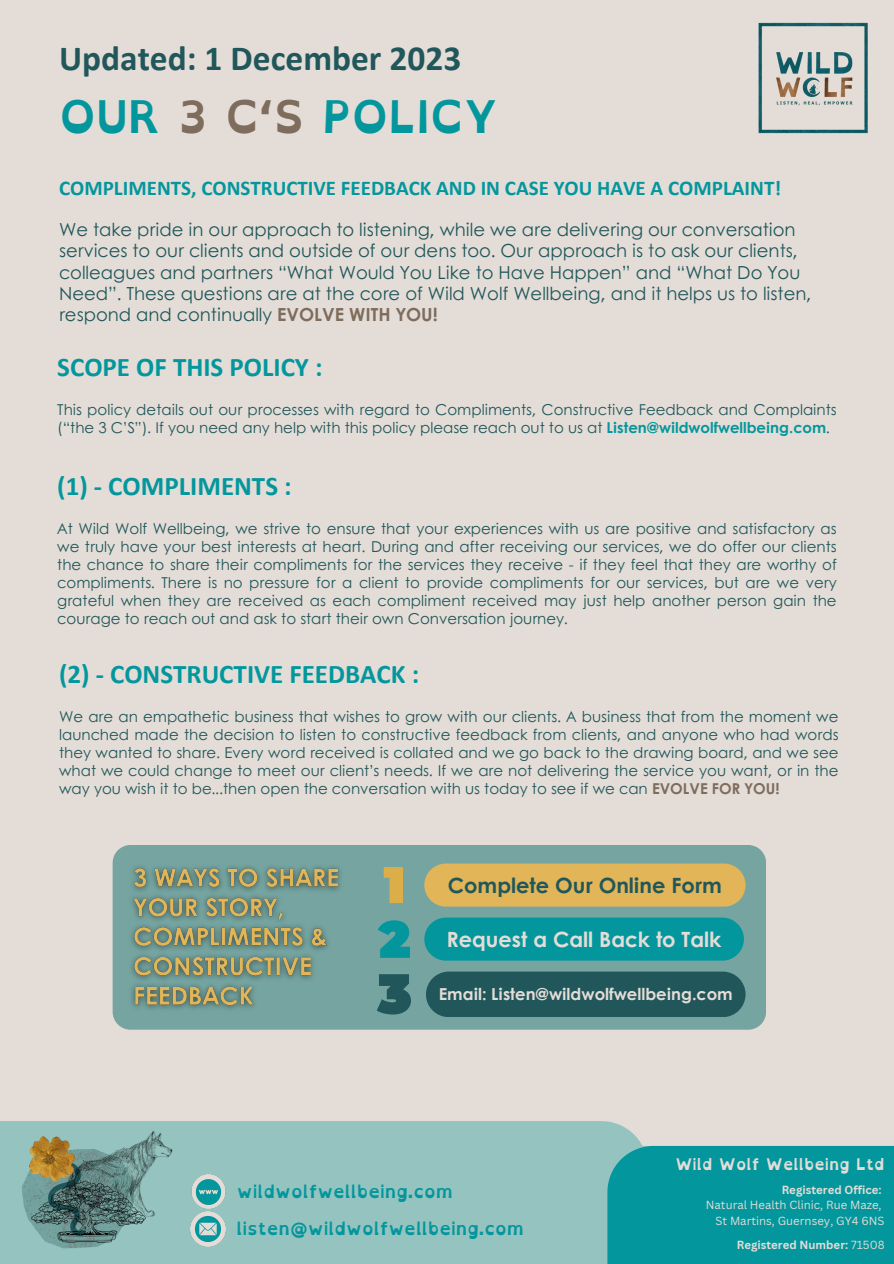
<style>
.page{position:relative;width:894px;height:1264px;background:#fff}
.page>*{position:absolute;margin:0;border:0;box-sizing:border-box;transform-origin:0 0}
.t1{font:700 45px "Open Dyslexic";color:#03979d}
.t2{font:700 35.4px "Calibri";color:#21575b}
.t3{font:700 27px "Calibri";color:#03979d}
.t4{font:700 21px "Calibri";color:#03979d}
.t5{font:700 21px "Century Gothic";color:#e4ddd7}
.t6{font:700 21px "Century Gothic";color:#21575b}
.t7{font:18px/21.3px "Century Gothic";color:#21575b}
.t8{font:700 18px "Open Dyslexic";color:#03979d}
.t9{font:700 16.5px "Century Gothic";color:#e4ddd7}
.t10{font:700 16.05px "Open Dyslexic";color:#e4ddd7}
.t11{font:15px/18px "Century Gothic";color:#21575b;text-align:justify}
.t12{font:11.4px "Canva Sans";color:#e4ddd7}
.t13{font:700 11.4px "Canva Sans";color:#e4ddd7}
.s1{color:#7e6c5d}
.s2{font-weight:700;color:#7e6c5d}
.s3{font-weight:700;color:#03979d}
.s4{font-weight:400}
</style>
<div class="page">
<div style="left:0;top:0;width:893px;height:1263px;background:#e4ddd7"></div>
<div style="left:0;top:1121px;width:642px;height:24px;background:#95c4c0"></div>
<div style="left:0;top:1145px;width:893px;height:118px;background:#95c4c0"></div>
<div style="left:607px;top:1145px;width:286px;height:118px;background:#03979d"></div>
<img style="left:758px;top:22px;width:110px;height:112px">
<img style="left:191px;top:1174px;width:35px;height:35px">
<img style="left:190px;top:1211px;width:36px;height:36px">
<img style="left:21px;top:1121px;width:152px;height:128px">
<div style="left:113px;top:845px;width:652px;height:184px;background:#76a5a1"></div>
<div style="left:424px;top:863px;width:321px;height:43px;background:#e1b558;border-radius:22px"></div>
<div style="left:426px;top:971px;width:319px;height:46px;background:#21575b;border-radius:23px"></div>
<img style="left:123px;top:858px;width:225px;height:158px">
<div style="left:424px;top:917px;width:319px;height:43px;background:#03979d;border-radius:22px"></div>
<svg style="left:383px;top:867px;width:20px;height:36px"></svg>
<svg style="left:377px;top:920px;width:33px;height:37px"></svg>
<svg style="left:376px;top:974px;width:34px;height:40px"></svg>
<h5 class="t2" style="left:59px;top:44px;width:403px">Updated: 1 December 2023</h5>
<p class="t1" style="left:59px;top:77px;width:441px">OUR <span class="s1">3 C‘S</span> POLICY</p>
<p class="t4" style="left:59px;top:179px;width:723px">COMPLIMENTS, CONSTRUCTIVE FEEDBACK AND IN CASE YOU HAVE A COMPLAINT!</p>
<h3 class="t7" style="left:59px;top:218px;width:753px">We take pride in our approach to listening, while we are delivering our conversation services to our clients and outside of our dens too. Our approach is to ask our clients, colleagues and partners “What Would You Like to Have Happen” and “What Do You Need”. These questions are at the core of Wild Wolf Wellbeing, and it helps us to listen, respond and continually <span class="s2">EVOLVE WITH YOU!</span></h3>
<p class="t3" style="left:57px;top:356px;width:267px">SCOPE OF THIS POLICY :</p>
<p class="t11" style="left:57px;top:399px;width:780px">This policy details out our processes with regard to Compliments, Constructive Feedback and Complaints (“the 3 C’S”). If you need any help with this policy please reach out to us at <span class="s3">Listen@wildwolfwellbeing.com</span>.</p>
<p class="t3" style="left:57px;top:475px;width:236px">(1) - COMPLIMENTS :</p>
<p class="t11" style="left:57px;top:518px;width:780px">At Wild Wolf Wellbeing, we strive to ensure that your experiences with us are positive and satisfactory as we truly have your best interests at heart. During and after receiving our services, we do offer our clients the chance to share their compliments for the services they receive - if they feel that they are worthy of compliments. There is no pressure for a client to provide compliments for our services, but are we very grateful when they are received as each compliment received may just help another person gain the courage to reach out and ask to start their own Conversation journey.</p>
<h6 class="t3" style="left:59px;top:662px;width:361px">(2) - CONSTRUCTIVE FEEDBACK :</h6>
<h6 class="t11" style="left:59px;top:706px;width:780px">We are an empathetic business that wishes to grow with our clients. A business that from the moment we launched made the decision to listen to constructive feedback from clients, and anyone who had words they wanted to share. Every word received is collated and we go back to the drawing board, and we see what we could change to meet our client’s needs. If we are not delivering the service you want, or in the way you wish it to be...then open the conversation with us today to see if we can <span class="s2">EVOLVE FOR YOU!</span></h6>
<p class="t6" style="left:447px;top:869px;width:275px">Complete Our Online Form</p>
<p class="t5" style="left:446px;top:923px;width:276px">Request a Call Back to Talk</p>
<h3 class="t9" style="left:438px;top:981px;width:295px">Email: Listen@wildwolfwellbeing.com</h3>
<h5 class="t8" style="left:237px;top:1175px;width:217px">wildwolfwellbeing.com</h5>
<h6 class="t8" style="left:236px;top:1212px;width:289px">listen@wildwolfwellbeing.com</h6>
<p class="t10" style="left:675px;top:1149px;width:211px">Wild Wolf Wellbeing Ltd</p>
<h3 class="t13" style="left:781px;top:1181px;width:101px">Registered Office:</h3>
<p class="t12" style="left:705px;top:1197px;width:177px">Natural Health Clinic, Rue Maze,</p>
<p class="t12" style="left:715px;top:1212px;width:170px">St Martins, Guernsey, GY4 6NS</p>
<p class="t13" style="left:736px;top:1237px;width:149px">Registered Number: <span class="s4">71508</span></p>
</div>
